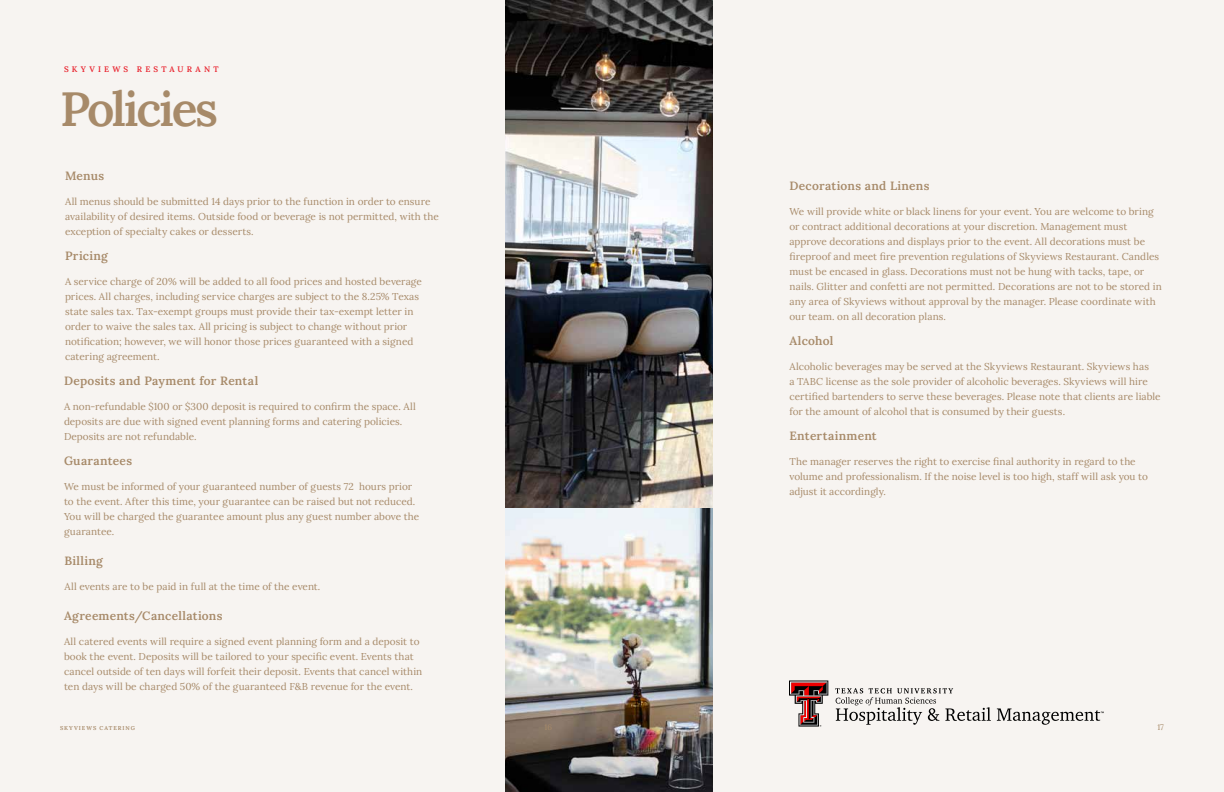
<style>
.page{position:relative;width:1224px;height:792px;background:#fff}
.page>*{position:absolute;margin:0;border:0;box-sizing:border-box;transform-origin:0 0}
.t1{font:600 48px "Lora";letter-spacing:-.05em;color:#a78a69}
.t2{font:600 12px "Lora";letter-spacing:.02em;color:#a78a69}
.t3{font:10px/15px "Lora";letter-spacing:.005em;color:#a78a69}
.t4{font:600 8px "Lora";letter-spacing:.4em;color:#e92631}
.t5{font:8px "Lora";color:#a78a69}
.t6{font:600 5.6px "Lora";letter-spacing:.175em;color:#a78a69}
</style>
<div class="page">
<div style="left:0;top:0;width:612px;height:792px;background:#f7f4f1"></div>
<div style="left:600px;top:0;width:624px;height:792px;background:#f7f4f1"></div>
<img style="left:505px;top:0;width:208px;height:792px">
<svg style="left:789px;top:681px;width:39px;height:46px"></svg>
<svg style="left:835px;top:688px;width:156px;height:37px"></svg>
<svg style="left:997px;top:708px;width:107px;height:17px"></svg>
<p class="t4" style="left:64px;top:63px;width:156px">SKYVIEWS RESTAURANT</p>
<h1 class="t1" style="left:60px;top:72px;width:160px">Policies</h1>
<p class="t2" style="left:65px;top:167px;width:41px">Menus</p>
<p class="t3" style="left:65px;top:193px;width:375px">All menus should be submitted 14 days prior to the function in order to ensure availability of desired items. Outside food or beverage is not permitted, with the exception of specialty cakes or desserts.</p>
<p class="t2" style="left:65px;top:247px;width:44px">Pricing</p>
<p class="t3" style="left:65px;top:273px;width:358px">A service charge of 20% will be added to all food prices and hosted beverage prices. All charges, including service charges are subject to the 8.25% Texas state sales tax. Tax-exempt groups must provide their tax-exempt letter in order to waive the sales tax. All pricing is subject to change without prior notification; however, we will honor those prices guaranteed with a signed catering agreement.</p>
<p class="t2" style="left:64px;top:372px;width:196px">Deposits and Payment for Rental</p>
<p class="t3" style="left:64px;top:398px;width:353px">A non-refundable $100 or $300 deposit is required to confirm the space. All deposits are due with signed event planning forms and catering policies.<br>Deposits are not refundable.</p>
<p class="t2" style="left:64px;top:452px;width:70px">Guarantees</p>
<p class="t3" style="left:64px;top:478px;width:357px">We must be informed of your guaranteed number of guests 72 hours prior to the event. After this time, your guarantee can be raised but not reduced.<br>You will be charged the guarantee amount plus any guest number above the guarantee.</p>
<p class="t2" style="left:65px;top:552px;width:40px">Billing</p>
<p class="t3" style="left:65px;top:578px;width:257px">All events are to be paid in full at the time of the event.</p>
<p class="t2" style="left:64px;top:607px;width:160px">Agreements/Cancellations</p>
<p class="t3" style="left:64px;top:633px;width:360px">All catered events will require a signed event planning form and a deposit to book the event. Deposits will be tailored to your specific event. Events that cancel outside of ten days will forfeit their deposit. Events that cancel within ten days will be charged 50% of the guaranteed F&amp;B revenue for the event.</p>
<p class="t6" style="left:60px;top:724px;width:77px">SKYVIEWS CATERING</p>
<p class="t5" style="left:1157px;top:721px;width:8px">17</p>
<p class="t2" style="left:790px;top:177px;width:141px">Decorations and Linens</p>
<p class="t3" style="left:790px;top:203px;width:374px">We will provide white or black linens for your event. You are welcome to bring or contract additional decorations at your discretion. Management must approve decorations and displays prior to the event. All decorations must be fireproof and meet fire prevention regulations of Skyviews Restaurant. Candles must be encased in glass. Decorations must not be hung with tacks, tape, or nails. Glitter and confetti are not permitted. Decorations are not to be stored in any area of Skyviews without approval by the manager. Please coordinate with our team. on all decoration plans.</p>
<p class="t2" style="left:790px;top:332px;width:45px">Alcohol</p>
<p class="t3" style="left:790px;top:358px;width:373px">Alcoholic beverages may be served at the Skyviews Restaurant. Skyviews has<br>a TABC license as the sole provider of alcoholic beverages. Skyviews will hire certified bartenders to serve these beverages. Please note that clients are liable for the amount of alcohol that is consumed by their guests.</p>
<p class="t2" style="left:790px;top:427px;width:89px">Entertainment</p>
<p class="t3" style="left:790px;top:453px;width:360px">The manager reserves the right to exercise final authority in regard to the volume and professionalism. If the noise level is too high, staff will ask you to adjust it accordingly.</p>
</div>
